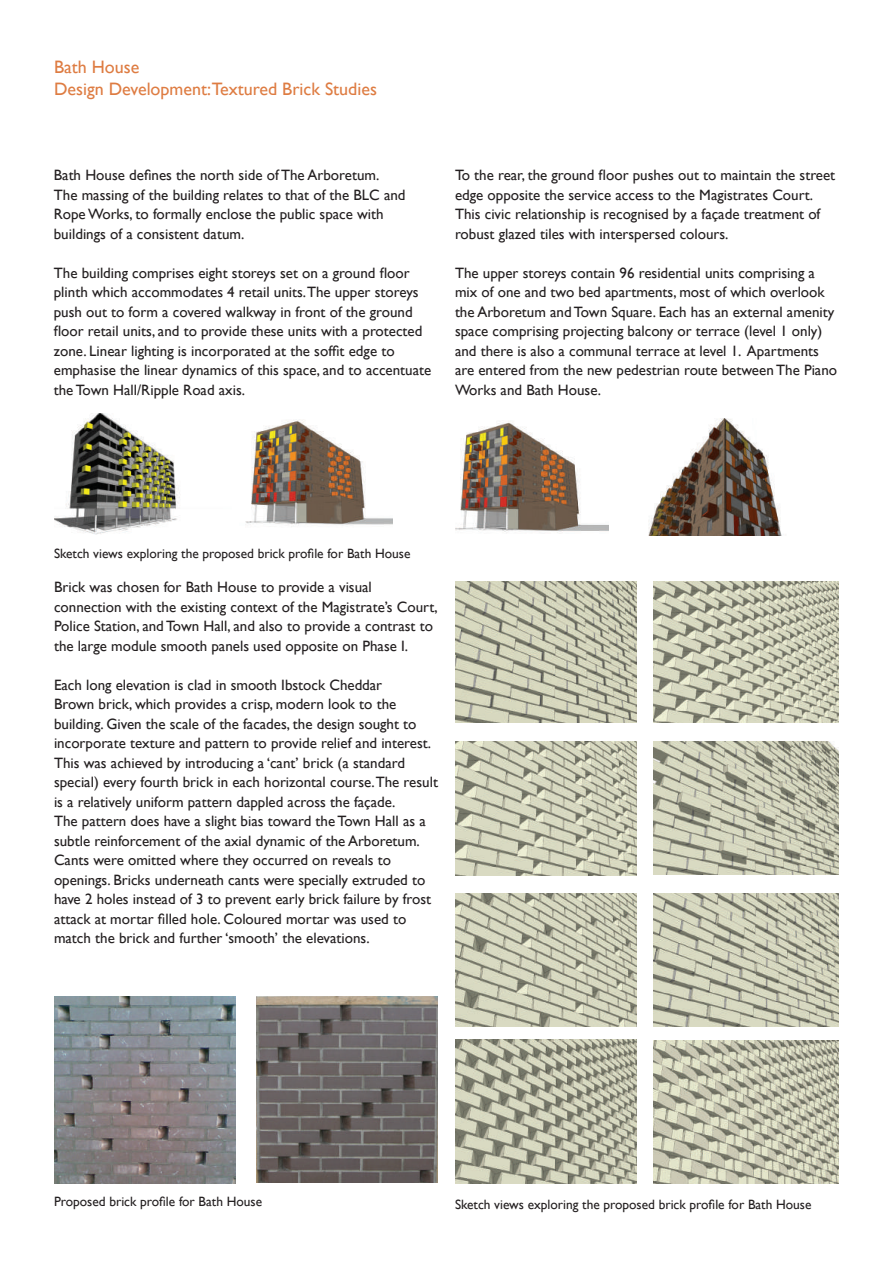
<style>
.page{position:relative;width:893px;height:1263px;background:#fff}
.page>*{position:absolute;margin:0;border:0;box-sizing:border-box;transform-origin:0 0}
.t1{font:18px/21.6px "Gill Sans";color:#de7c42}
.t2{font:15px/19.5px "Gill Sans";color:#231f20}
.t3{font:13.5px "Gill Sans";color:#231f20}
</style>
<div class="page">
<img style="left:245px;top:419px;width:148px;height:108px">
<img style="left:648px;top:418px;width:134px;height:117px">
<img style="left:455px;top:421px;width:154px;height:112px">
<img style="left:54px;top:413px;width:126px;height:122px">
<img style="left:54px;top:997px;width:182px;height:186px">
<img style="left:256px;top:997px;width:182px;height:185px">
<img style="left:455px;top:582px;width:181px;height:141px">
<img style="left:653px;top:582px;width:186px;height:141px">
<img style="left:455px;top:742px;width:181px;height:133px">
<img style="left:653px;top:741px;width:186px;height:134px">
<img style="left:455px;top:894px;width:181px;height:132px">
<img style="left:653px;top:894px;width:186px;height:132px">
<img style="left:455px;top:1039px;width:181px;height:144px">
<img style="left:654px;top:1040px;width:185px;height:143px">
<p class="t1" style="left:54px;top:57px;width:324px">Bath House<br>Design Development:Textured Brick Studies</p>
<p class="t2" style="left:54px;top:166px;width:353px">Bath House defines the north side of The Arboretum.<br>The massing of the building relates to that of the BLC and Rope Works, to formally enclose the public space with buildings of a consistent datum.</p>
<p class="t2" style="left:54px;top:263px;width:379px">The building comprises eight storeys set on a ground floor plinth which accommodates 4 retail units.The upper storeys push out to form a covered walkway in front of the ground floor retail units, and to provide these units with a protected zone. Linear lighting is incorporated at the soffit edge to emphasise the linear dynamics of this space, and to accentuate the Town Hall/Ripple Road axis.</p>
<p class="t2" style="left:455px;top:166px;width:382px">To the rear, the ground floor pushes out to maintain the street edge opposite the service access to the Magistrates Court.<br>This civic relationship is recognised by a façade treatment of robust glazed tiles with interspersed colours.</p>
<p class="t2" style="left:455px;top:263px;width:384px">The upper storeys contain 96 residential units comprising a mix of one and two bed apartments, most of which overlook the Arboretum and Town Square. Each has an external amenity space comprising projecting balcony or terrace (level 1 only) and there is also a communal terrace at level 1. Apartments are entered from the new pedestrian route between The Piano Works and Bath House.</p>
<p class="t3" style="left:54px;top:545px;width:358px">Sketch views exploring the proposed brick profile for Bath House</p>
<p class="t2" style="left:54px;top:578px;width:385px">Brick was chosen for Bath House to provide a visual connection with the existing context of the Magistrate’s Court, Police Station, and Town Hall, and also to provide a contrast to the large module smooth panels used opposite on Phase I.</p>
<p class="t2" style="left:54px;top:675px;width:385px">Each long elevation is clad in smooth Ibstock Cheddar<br>Brown brick, which provides a crisp, modern look to the building. Given the scale of the facades, the design sought to incorporate texture and pattern to provide relief and interest.<br>This was achieved by introducing a ‘cant’ brick (a standard special) every fourth brick in each horizontal course.The result is a relatively uniform pattern dappled across the façade.<br>The pattern does have a slight bias toward the Town Hall as a subtle reinforcement of the axial dynamic of the Arboretum.<br>Cants were omitted where they occurred on reveals to openings. Bricks underneath cants were specially extruded to have 2 holes instead of 3 to prevent early brick failure by frost attack at mortar filled hole. Coloured mortar was used to match the brick and further ‘smooth’ the elevations.</p>
<p class="t3" style="left:54px;top:1193px;width:210px">Proposed brick profile for Bath House</p>
<p class="t3" style="left:455px;top:1196px;width:358px">Sketch views exploring the proposed brick profile for Bath House</p>
</div>
